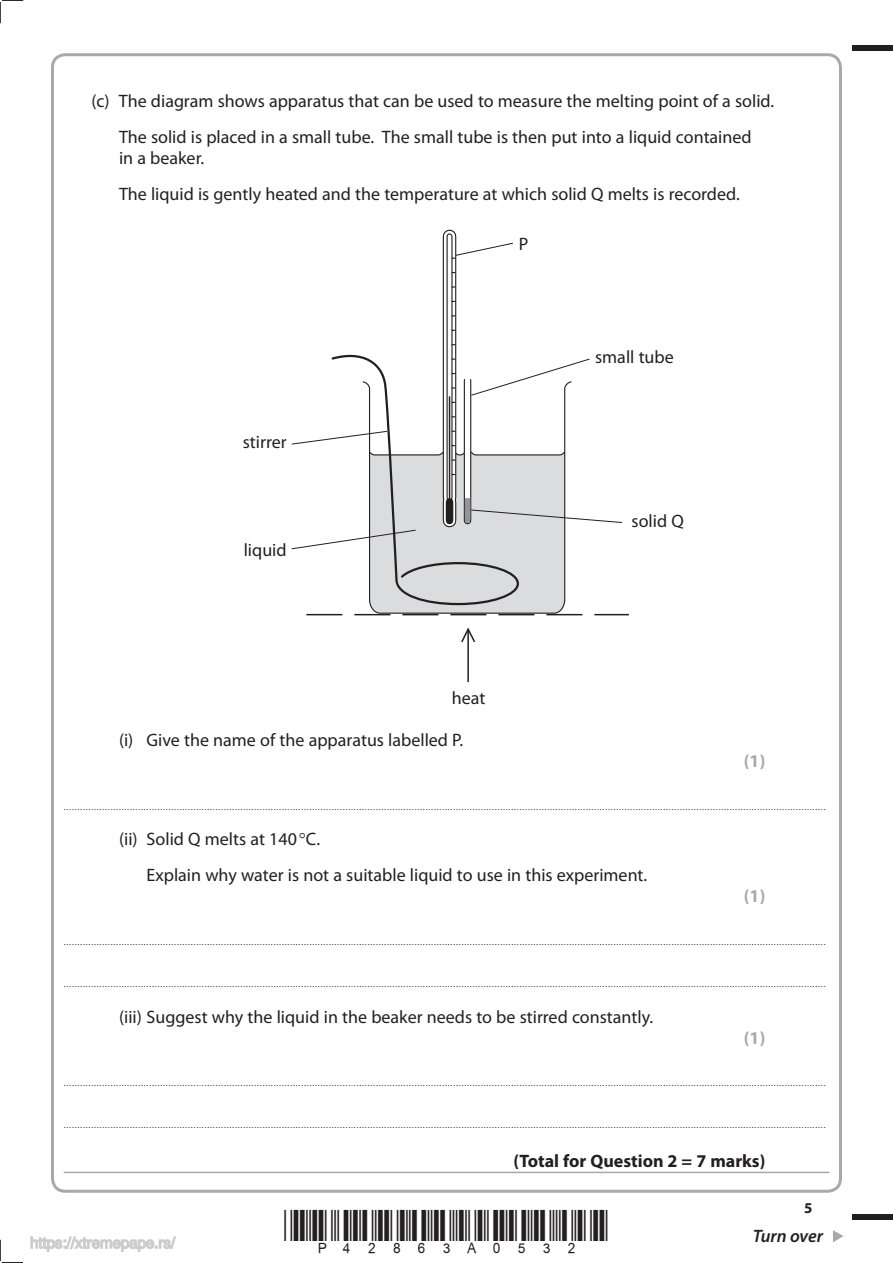
<style>
.page{position:relative;width:893px;height:1263px;background:#fff}
.page>*{position:absolute;margin:0;border:0;box-sizing:border-box;transform-origin:0 0}
.t1{font:18px/36px "Myriad Pro";color:#231f20}
.t2{font:700 18px "Myriad Pro";color:#231f20}
.t3{font:700 18px "Myriad Pro";color:#a7a9ab}
.t4{font:italic 600 18px "Myriad Pro";letter-spacing:-.005em;color:#231f20}
.t5{font:700 15px "Myriad Pro";color:#231f20}
.t6{font:9px "Myriad Pro";color:#231f20}
</style>
<div class="page">
<div style="left:853px;top:45px;width:40px;height:5px;background:#231f20"></div>
<div style="left:853px;top:1214px;width:40px;height:6px;background:#231f20"></div>
<svg style="left:833px;top:1230px;width:10px;height:12px"></svg>
<svg style="left:0;top:0;width:23px;height:23px"></svg>
<svg style="left:0;top:1240px;width:23px;height:23px"></svg>
<hr style="left:64px;top:1172px;width:765px;height:1px;background:#a7a9ab">
<svg style="left:331px;top:350px;width:141px;height:81px"></svg>
<svg style="left:443px;top:236px;width:13px;height:195px"></svg>
<svg style="left:444px;top:236px;width:11px;height:195px"></svg>
<div style="left:446px;top:236px;width:6px;height:262px;background:#6b6969"></div>
<hr style="left:448px;top:236px;width:3px;height:262px;background:#fff">
<hr style="left:449px;top:397px;width:1px;height:105px;background:#221f1f">
<div style="left:464px;top:380px;width:7px;height:141px;background:#3d3a3a"></div>
<div style="left:465px;top:374px;width:5px;height:147px;background:#fff"></div>
<hr style="left:467px;top:629px;width:2px;height:53px;background:#221f1f">
<svg style="left:461px;top:627px;width:15px;height:17px"></svg>
<svg style="left:451px;top:242px;width:62px;height:17px"></svg>
<svg style="left:461px;top:358px;width:129px;height:38px"></svg>
<svg style="left:291px;top:431px;width:338px;height:184px"></svg>
<svg style="left:30px;top:1236px;width:146px;height:16px"></svg>
<h1 class="t1" style="left:91px;top:85px;width:684px;text-align:center">(c) The diagram shows apparatus that can be used to measure the melting point of a solid.<br>The solid is placed in a small tube. The small tube is then put into a liquid contained</h1>
<h1 class="t1" style="left:119px;top:142px;width:622px">in a beaker.<br>The liquid is gently heated and the temperature at which solid Q melts is recorded.</h1>
<h1 class="t1" style="left:519px;top:228px;width:11px">P</h1>
<h1 class="t1" style="left:243px;top:426px;width:45px">stirrer</h1>
<h1 class="t1" style="left:244px;top:533px;width:44px">liquid</h1>
<h1 class="t1" style="left:452px;top:682px;width:35px">heat</h1>
<h1 class="t1" style="left:119px;top:724px;width:345px">(i) Give the name of the apparatus labelled P.</h1>
<h1 class="t1" style="left:595px;top:341px;width:80px">small tube</h1>
<h1 class="t1" style="left:631px;top:505px;width:54px">solid Q</h1>
<h1 class="t3" style="left:744px;top:754px;width:23px">(1)</h1>
<p class="t6" style="left:64px;top:803px;width:763px">....................................................................................................................................................................................................................................................................................</p>
<h1 class="t1" style="left:147px;top:823px;width:502px;text-indent:-28px">(ii) Solid Q melts at 140❑C.<br>Explain why water is not a suitable liquid to use in this experiment.</h1>
<h1 class="t3" style="left:744px;top:889px;width:23px">(1)</h1>
<p class="t6" style="left:64px;top:938px;width:763px">....................................................................................................................................................................................................................................................................................</p>
<p class="t6" style="left:64px;top:980px;width:763px">....................................................................................................................................................................................................................................................................................</p>
<h1 class="t1" style="left:119px;top:1000px;width:536px">(iii) Suggest why the liquid in the beaker needs to be stirred constantly.</h1>
<h1 class="t3" style="left:744px;top:1031px;width:23px">(1)</h1>
<p class="t6" style="left:64px;top:1080px;width:763px">....................................................................................................................................................................................................................................................................................</p>
<p class="t6" style="left:64px;top:1122px;width:763px">....................................................................................................................................................................................................................................................................................</p>
<h1 class="t2" style="left:513px;top:1154px;width:254px">(Total for Question 2 = 7 marks)</h1>
<h2 class="t5" style="left:804px;top:1202px;width:10px">5</h2>
<h1 class="t4" style="left:753px;top:1226px;width:72px">Turn over</h1>
</div>
